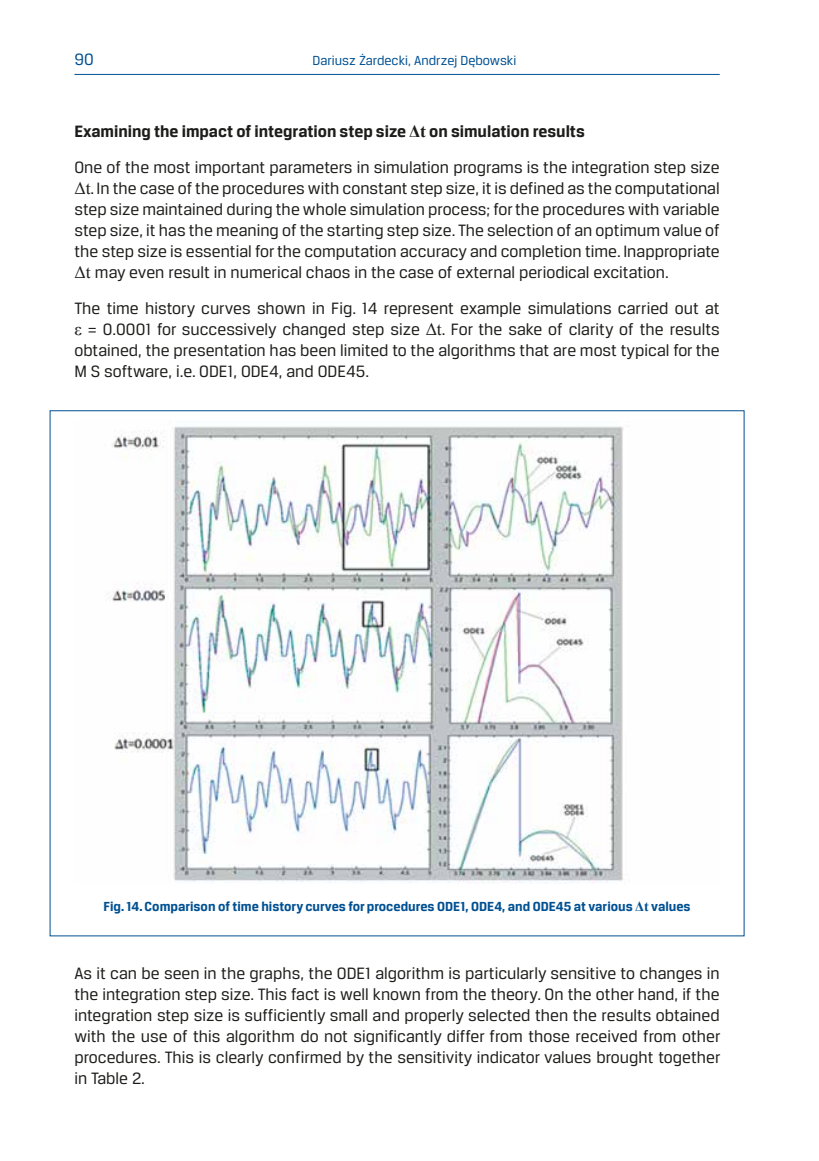
<style>
.page{position:relative;width:819px;height:1161px;background:#fff}
.page>*{position:absolute;margin:0;border:0;box-sizing:border-box;transform-origin:0 0}
.podstawowy_ang{font:17.5px/21px "Breuer Text";color:#1d1d1b;text-align:justify}
.podstawowy_pol{font:700 17.5px "Breuer Text";color:#1d1d1b}
.t1{font:17.5px "Breuer Text";color:#005092}
.podst_ang{font:700 14px "Breuer Text";color:#005092}
.t2{font:14px "Breuer Text";color:#005092}
.s1{font-family:"Times New Roman"}
</style>
<div class="page">
<hr style="left:74px;top:74px;width:645px;height:1px;background:#005092">
<img style="left:109px;top:426px;width:515px;height:458px">
<p class="t1" style="left:74px;top:50px;width:21px">90</p>
<p class="t2" style="left:312px;top:53px;width:205px">Dariusz Żardecki, Andrzej Dębowski</p>
<p class="podstawowy_pol" style="left:74px;top:122px;width:512px">Examining the impact of integration step size <span class="s1">Δt</span> on simulation results</p>
<p class="podstawowy_ang" style="left:74px;top:157px;width:646px">One of the most important parameters in simulation programs is the integration step size <span class="s1">Δt</span>. In the case of the procedures with constant step size, it is defined as the computational step size maintained during the whole simulation process; for the procedures with variable step size, it has the meaning of the starting step size. The selection of an optimum value of the step size is essential for the computation accuracy and completion time. Inappropriate <span class="s1">Δt</span> may even result in numerical chaos in the case of external periodical excitation.</p>
<p class="podstawowy_ang" style="left:74px;top:298px;width:646px">The time history curves shown in Fig. 14 represent example simulations carried out at <span class="s1">ε</span> = 0.0001 for successively changed step size <span class="s1">Δt</span>. For the sake of clarity of the results obtained, the presentation has been limited to the algorithms that are most typical for the M S software, i.e. ODE1, ODE4, and ODE45.</p>
<p class="podst_ang" style="left:103px;top:898px;width:588px">Fig. 14. Comparison of time history curves for procedures ODE1, ODE4, and ODE45 at various <span class="s1">Δt</span> values</p>
<p class="podstawowy_ang" style="left:74px;top:963px;width:647px">As it can be seen in the graphs, the ODE1 algorithm is particularly sensitive to changes in the integration step size. This fact is well known from the theory. On the other hand, if the integration step size is sufficiently small and properly selected then the results obtained with the use of this algorithm do not significantly differ from those received from other procedures. This is clearly confirmed by the sensitivity indicator values brought together in Table 2.</p>
</div>
